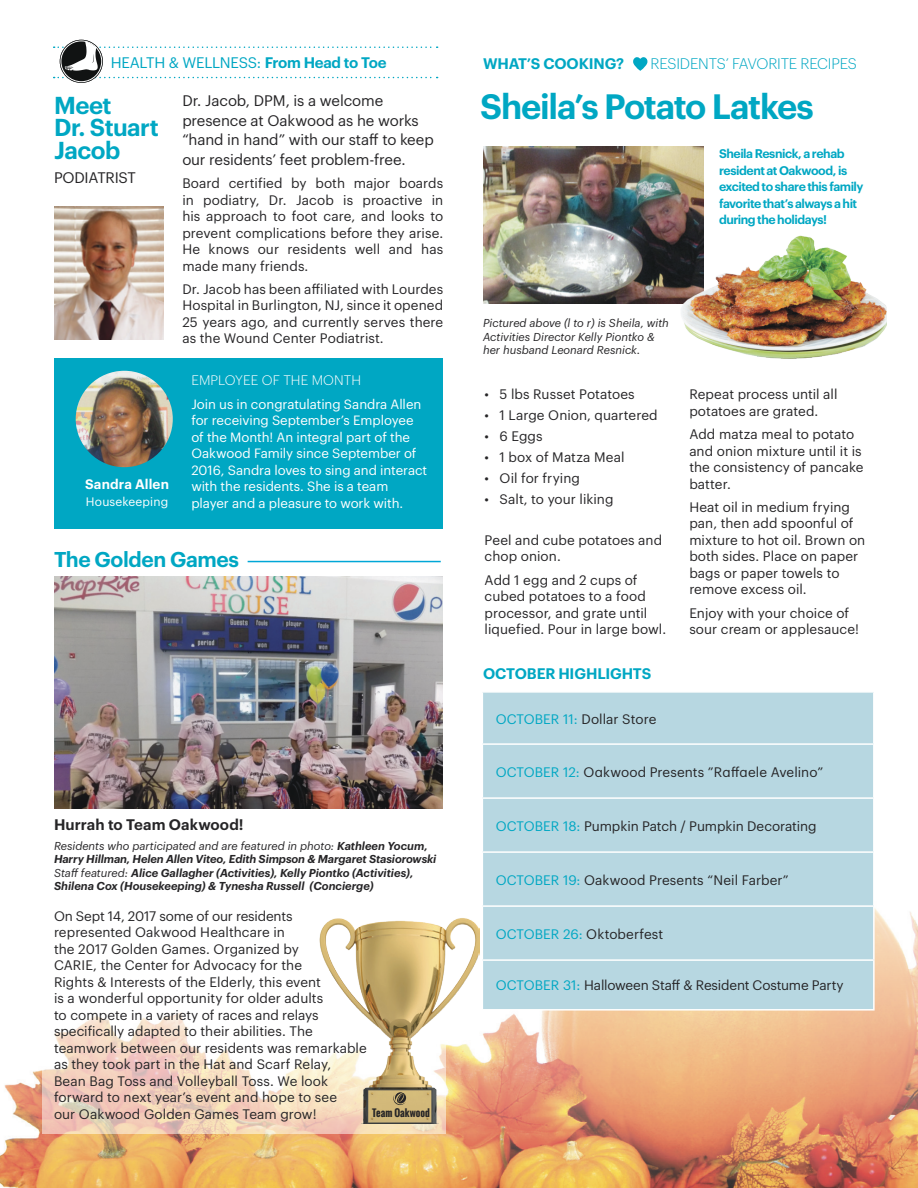
<style>
.page{position:relative;width:918px;height:1188px;background:#fff}
.page>*{position:absolute;margin:0;border:0;box-sizing:border-box;transform-origin:0 0}
.t1{font:600 34.5px "Graphik";letter-spacing:-.035em;color:#00a7c3}
.t2{font:600 24px/22.5px "Graphik";letter-spacing:-.02em;color:#00a7c3}
.t3{font:600 21px "Graphik";letter-spacing:-.02em;color:#00a7c3}
.t4{font:15px/19.5px "Graphik";letter-spacing:-.005em;color:#262527}
.t5{font:600 15px "Graphik";letter-spacing:-.01em;color:#00a7c3}
.t6{font:15px "Graphik";letter-spacing:-.015em;color:#00a7c3}
.t7{font:300 15px "Graphik";letter-spacing:-.015em;color:#00a7c3}
.t8{font:600 15px "Graphik";letter-spacing:.005em;color:#262527}
.t9{font:13.5px/16.5px "Graphik";letter-spacing:.005em;color:#262527}
.t10{font:300 13.5px "Graphik";letter-spacing:.005em;color:#fff}
.t11{font:600 13.5px "Graphik";letter-spacing:.01em;color:#fff}
.t12{font:13.2px/16.5px "Graphik";letter-spacing:-.005em;color:#fff}
.t13{font:600 12.3px/16.5px "Graphik";letter-spacing:-.04em;color:#00a7c3}
.t14{font:12px "Graphik";letter-spacing:.01em;color:#fff}
.t15{font:italic 600 11.25px/13.5px "Graphik";color:#262527}
.t16{font:italic 11.25px/13.5px "Graphik";color:#262527}
.t17{font:700 9.75px "Oswald";color:#262527}
.s1{font-weight:600}
.s2{font-weight:400}
.s3{color:#00a7c3}
</style>
<div class="page">
<img style="left:0;top:731px;width:918px;height:457px">
<div style="left:54px;top:359px;width:389px;height:170px;background:#00a7c3"></div>
<img style="left:76px;top:371px;width:97px;height:96px;border-radius:48px">
<svg style="left:633px;top:57px;width:15px;height:14px"></svg>
<img style="left:483px;top:146px;width:220px;height:157px">
<img style="left:54px;top:577px;width:388px;height:231px">
<img style="left:54px;top:206px;width:109px;height:134px">
<svg style="left:54px;top:40px;width:384px;height:43px"></svg>
<hr style="left:248px;top:561px;width:193px;height:1px;background:#00a7d7">
<div style="left:483px;top:693px;width:390px;height:316px;background:#b7d7e1"></div>
<hr style="left:482px;top:745px;width:1px;height:52px;background:#fff">
<hr style="left:873px;top:745px;width:2px;height:52px;background:#fff">
<hr style="left:482px;top:797px;width:393px;height:2px;background:#fff">
<hr style="left:482px;top:799px;width:1px;height:52px;background:#fff">
<hr style="left:873px;top:799px;width:2px;height:52px;background:#fff">
<hr style="left:482px;top:851px;width:393px;height:2px;background:#fff">
<hr style="left:482px;top:853px;width:1px;height:52px;background:#fff">
<hr style="left:873px;top:853px;width:2px;height:52px;background:#fff">
<hr style="left:482px;top:905px;width:393px;height:2px;background:#fff">
<hr style="left:482px;top:907px;width:1px;height:52px;background:#fff">
<hr style="left:873px;top:907px;width:2px;height:52px;background:#fff">
<hr style="left:482px;top:959px;width:393px;height:2px;background:#fff">
<hr style="left:482px;top:961px;width:1px;height:48px;background:#fff">
<hr style="left:873px;top:961px;width:2px;height:48px;background:#fff">
<hr style="left:482px;top:1009px;width:393px;height:2px;background:#fff">
<hr style="left:482px;top:693px;width:1px;height:50px;background:#fff">
<hr style="left:873px;top:693px;width:2px;height:50px;background:#fff">
<hr style="left:482px;top:743px;width:393px;height:2px;background:#fff">
<svg style="left:42px;top:996px;width:404px;height:137px"></svg>
<img style="left:318px;top:910px;width:162px;height:213px">
<svg style="left:393px;top:1092px;width:13px;height:13px"></svg>
<img style="left:634px;top:208px;width:253px;height:151px">
<p class="t6" style="left:111px;top:51px;width:277px">HEALTH &amp; WELLNESS: <span class="s1">From Head to Toe</span></p>
<p class="t5" style="left:483px;top:52px;width:143px">WHAT’S COOKING?</p>
<p class="t7" style="left:651px;top:53px;width:208px">RESIDENTS’ FAVORITE RECIPES</p>
<p class="t1" style="left:480px;top:80px;width:335px">Sheila’s Potato Latkes</p>
<p class="t13" style="left:719px;top:144px;width:146px">Sheila Resnick, a rehab resident at Oakwood, is excited to share this family favorite that’s always a hit during the holidays!</p>
<p class="t4" style="left:182px;top:90px;width:253px">Dr. Jacob, DPM, is a welcome presence at Oakwood as he works “hand in hand” with our staff to keep our residents’ feet problem-free.</p>
<p class="t9" style="left:182px;top:174px;width:262px;text-align:justify">Board certified by both major boards in podiatry, Dr. Jacob is proactive in his approach to foot care, and looks to prevent complications before they arise.<br>He knows our residents well and has made many friends.</p>
<p class="t9" style="left:182px;top:280px;width:262px;text-align:justify">Dr. Jacob has been affiliated with Lourdes Hospital in Burlington, NJ, since it opened 25 years ago, and currently serves there as the Wound Center Podiatrist.</p>
<p class="t2" style="left:54px;top:92px;width:59px">Meet</p>
<p class="t2" style="left:54px;top:114px;width:106px">Dr. Stuart<br>Jacob</p>
<p class="t4" style="left:54px;top:166px;width:83px">PODIATRIST</p>
<p class="t16" style="left:483px;top:316px;width:187px">Pictured above (l to r) is Sheila, with<br>Activities Director Kelly Piontko &amp; her husband Leonard Resnick.</p>
<p class="t11" style="left:85px;top:474px;width:85px">Sandra Allen</p>
<p class="t14" style="left:86px;top:492px;width:84px">Housekeeping</p>
<p class="t10" style="left:191px;top:371px;width:171px">EMPLOYEE OF THE MONTH</p>
<p class="t12" style="left:191px;top:394px;width:238px">Join us in congratulating Sandra Allen for receiving September’s Employee of the Month! An integral part of the Oakwood Family since September of 2016, Sandra loves to sing and interact with the residents. She is a team player and a pleasure to work with.</p>
<p class="t3" style="left:54px;top:543px;width:187px">The Golden Games</p>
<p class="t8" style="left:54px;top:813px;width:191px">Hurrah to Team Oakwood!</p>
<p class="t15" style="left:54px;top:838px;width:384px"><span class="s2">Residents who participated and are featured in photo:</span> Kathleen Yocum, Harry Hillman, Helen Allen Viteo, Edith Simpson &amp; Margaret Stasiorowski <span class="s2">Staff featured:</span> Alice Gallagher (Activities), Kelly Piontko (Activities), Shilena Cox (Housekeeping) &amp; Tynesha Russell (Concierge)</p>
<p class="t9" style="left:54px;top:907px;width:314px">On Sept 14, 2017 some of our residents represented Oakwood Healthcare in<br>the 2017 Golden Games. Organized by<br>CARIE, the Center for Advocacy for the<br>Rights &amp; Interests of the Elderly, this event<br>is a wonderful opportunity for older adults<br>to compete in a variety of races and relays specifically adapted to their abilities. The teamwork between our residents was remarkable as they took part in the Hat and Scarf Relay,<br>Bean Bag Toss and Volleyball Toss. We look forward to next year’s event and hope to see<br>our Oakwood Golden Games Team grow!</p>
<p class="t17" style="left:372px;top:1105px;width:59px">Team Oakwood</p>
<p class="t9" style="left:485px;top:385px;width:152px">• 5 lbs Russet Potatoes</p>
<p class="t9" style="left:485px;top:406px;width:175px">• 1 Large Onion, quartered</p>
<p class="t9" style="left:485px;top:427px;width:60px">• 6 Eggs</p>
<p class="t9" style="left:485px;top:448px;width:141px">• 1 box of Matza Meal</p>
<p class="t9" style="left:485px;top:469px;width:97px">• Oil for frying</p>
<p class="t9" style="left:485px;top:490px;width:130px">• Salt, to your liking</p>
<p class="t9" style="left:485px;top:531px;width:179px">Peel and cube potatoes and chop onion.</p>
<p class="t9" style="left:485px;top:570px;width:183px">Add 1 egg and 2 cups of cubed potatoes to a food processor, and grate until liquefied. Pour in large bowl.</p>
<p class="t5" style="left:483px;top:662px;width:170px">OCTOBER HIGHLIGHTS</p>
<p class="t9" style="left:496px;top:709px;width:162px"><span class="s3">OCTOBER 11:</span> Dollar Store</p>
<p class="t9" style="left:689px;top:385px;width:150px">Repeat process until all potatoes are grated.</p>
<p class="t9" style="left:689px;top:425px;width:176px">Add matza meal to potato and onion mixture until it is the consistency of pancake batter.</p>
<p class="t9" style="left:689px;top:498px;width:178px">Heat oil in medium frying pan, then add spoonful of mixture to hot oil. Brown on both sides. Place on paper bags or paper towels to remove excess oil.</p>
<p class="t9" style="left:689px;top:603px;width:171px">Enjoy with your choice of sour cream or applesauce!</p>
<p class="t9" style="left:496px;top:762px;width:329px"><span class="s3">OCTOBER 12:</span> Oakwood Presents ”Raffaele Avelino”</p>
<p class="t9" style="left:496px;top:816px;width:322px"><span class="s3">OCTOBER 18:</span> Pumpkin Patch / Pumpkin Decorating</p>
<p class="t9" style="left:496px;top:870px;width:294px"><span class="s3">OCTOBER 19:</span> Oakwood Presents “Neil Farber”</p>
<p class="t9" style="left:496px;top:924px;width:169px"><span class="s3">OCTOBER 26:</span> Oktoberfest</p>
<p class="t9" style="left:496px;top:976px;width:349px"><span class="s3">OCTOBER 31:</span> Halloween Staff &amp; Resident Costume Party</p>
</div>
